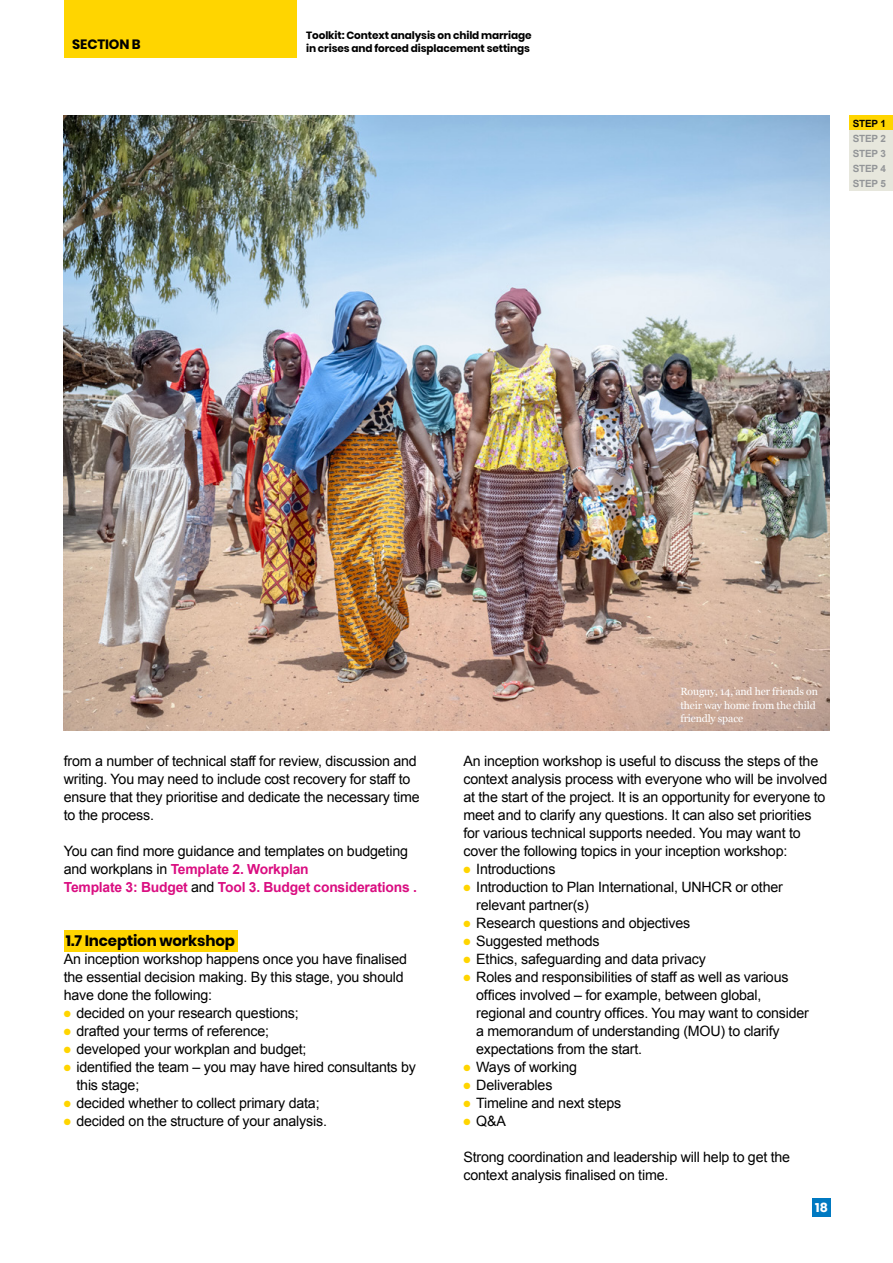
<style>
.page{position:relative;width:893px;height:1263px;background:#fff}
.page>*{position:absolute;margin:0;border:0;box-sizing:border-box;transform-origin:0 0}
.t1{font:700 15px "Poppins";letter-spacing:-.01em;color:#000}
.t2{font:14.25px/18px "Arial";letter-spacing:-.015em;color:#000}
.t3{font:700 13.8px/18px "Arial";letter-spacing:-.015em;color:#da0e81}
.t4{font:700 13.5px "Poppins";letter-spacing:-.01em;color:#000}
.t5{font:700 12.6px "Poppins";color:#fff}
.t6{font:700 10.5px "Poppins";letter-spacing:-.01em;color:#000}
.t7{font:10.5px/13.5px "Georgia";letter-spacing:-.01em;color:#fff}
.t8{font:700 9.9px/15px "Arial";letter-spacing:-.015em;color:#939598;text-align:justify}
.t9{font:700 9.9px "Arial";color:#000}
.s1{font-weight:400;font-size:14.25px;color:#000}
.s2{color:#ffd500}
</style>
<div class="page">
<div style="left:812px;top:1198px;width:18px;height:18px;background:#0079c1"></div>
<div style="left:64px;top:930px;width:173px;height:21px;background:#ffd500"></div>
<img style="left:64px;top:116px;width:765px;height:614px">
<div style="left:64px;top:0;width:232px;height:57px;background:#ffd500"></div>
<div style="left:850px;top:116px;width:43px;height:15px;background:#ffd500"></div>
<div style="left:850px;top:131px;width:43px;height:15px;background:#e7e7dd"></div>
<div style="left:850px;top:146px;width:43px;height:15px;background:#e7e7dd"></div>
<div style="left:850px;top:161px;width:43px;height:15px;background:#e7e7dd"></div>
<div style="left:850px;top:176px;width:43px;height:15px;background:#e7e7dd"></div>
<p class="t6" style="left:306px;top:29px;width:227px">Toolkit: Context analysis on child marriage</p>
<p class="t4" style="left:72px;top:36px;width:70px">SECTION B</p>
<p class="t6" style="left:306px;top:42px;width:225px">in crises and forced displacement settings</p>
<p class="t9" style="left:853px;top:117px;width:35px">STEP 1</p>
<p class="t8" style="left:853px;top:131px;width:35px">STEP 2<br>STEP 3<br>STEP 4<br>STEP 5</p>
<p class="t2" style="left:64px;top:752px;width:357px">from a number of technical staff for review, discussion and writing. You may need to include cost recovery for staff to ensure that they prioritise and dedicate the necessary time to the process.</p>
<p class="t2" style="left:64px;top:842px;width:346px">You can find more guidance and templates on budgeting</p>
<p class="t3" style="left:64px;top:861px;width:355px"><span class="s1">and workplans in</span> Template 2. Workplan<br>Template 3: Budget <span class="s1">and</span> Tool 3. Budget considerations .</p>
<p class="t1" style="left:66px;top:932px;width:171px">1.7 Inception workshop</p>
<p class="t2" style="left:64px;top:950px;width:345px">An inception workshop happens once you have finalised the essential decision making. By this stage, you should have done the following:</p>
<p class="t2" style="left:64px;top:1004px;width:236px"><span class="s2">●</span> decided on your research questions;</p>
<p class="t2" style="left:64px;top:1022px;width:207px"><span class="s2">●</span> drafted your terms of reference;</p>
<p class="t2" style="left:64px;top:1040px;width:244px"><span class="s2">●</span> developed your workplan and budget;</p>
<p class="t2" style="left:77px;top:1058px;width:341px;text-indent:-13px"><span class="s2">●</span> identified the team – you may have hired consultants by this stage;</p>
<p class="t2" style="left:64px;top:1094px;width:257px"><span class="s2">●</span> decided whether to collect primary data;</p>
<p class="t2" style="left:64px;top:1112px;width:265px"><span class="s2">●</span> decided on the structure of your analysis.</p>
<p class="t7" style="left:680px;top:684px;width:139px">Rouguy, 14, and her friends on their way home from the child friendly space</p>
<p class="t2" style="left:463px;top:752px;width:365px">An inception workshop is useful to discuss the steps of the context analysis process with everyone who will be involved at the start of the project. It is an opportunity for everyone to meet and to clarify any questions. It can also set priorities for various technical supports needed. You may want to cover the following topics in your inception workshop:</p>
<p class="t2" style="left:463px;top:860px;width:93px"><span class="s2">●</span> Introductions</p>
<p class="t2" style="left:476px;top:878px;width:308px;text-indent:-13px"><span class="s2">●</span> Introduction to Plan International, UNHCR or other relevant partner(s)</p>
<p class="t2" style="left:463px;top:914px;width:228px"><span class="s2">●</span> Research questions and objectives</p>
<p class="t2" style="left:463px;top:932px;width:138px"><span class="s2">●</span> Suggested methods</p>
<p class="t2" style="left:463px;top:950px;width:244px"><span class="s2">●</span> Ethics, safeguarding and data privacy</p>
<p class="t2" style="left:476px;top:968px;width:334px;text-indent:-13px"><span class="s2">●</span> Roles and responsibilities of staff as well as various offices involved – for example, between global, regional and country offices. You may want to consider a memorandum of understanding (MOU) to clarify expectations from the start.</p>
<p class="t2" style="left:463px;top:1058px;width:115px"><span class="s2">●</span> Ways of working</p>
<p class="t2" style="left:463px;top:1076px;width:90px"><span class="s2">●</span> Deliverables</p>
<p class="t2" style="left:463px;top:1094px;width:159px"><span class="s2">●</span> Timeline and next steps</p>
<p class="t2" style="left:463px;top:1112px;width:44px"><span class="s2">●</span> Q&amp;A</p>
<p class="t2" style="left:463px;top:1148px;width:328px">Strong coordination and leadership will help to get the context analysis finalised on time.</p>
<p class="t5" style="left:815px;top:1200px;width:14px">18</p>
</div>
